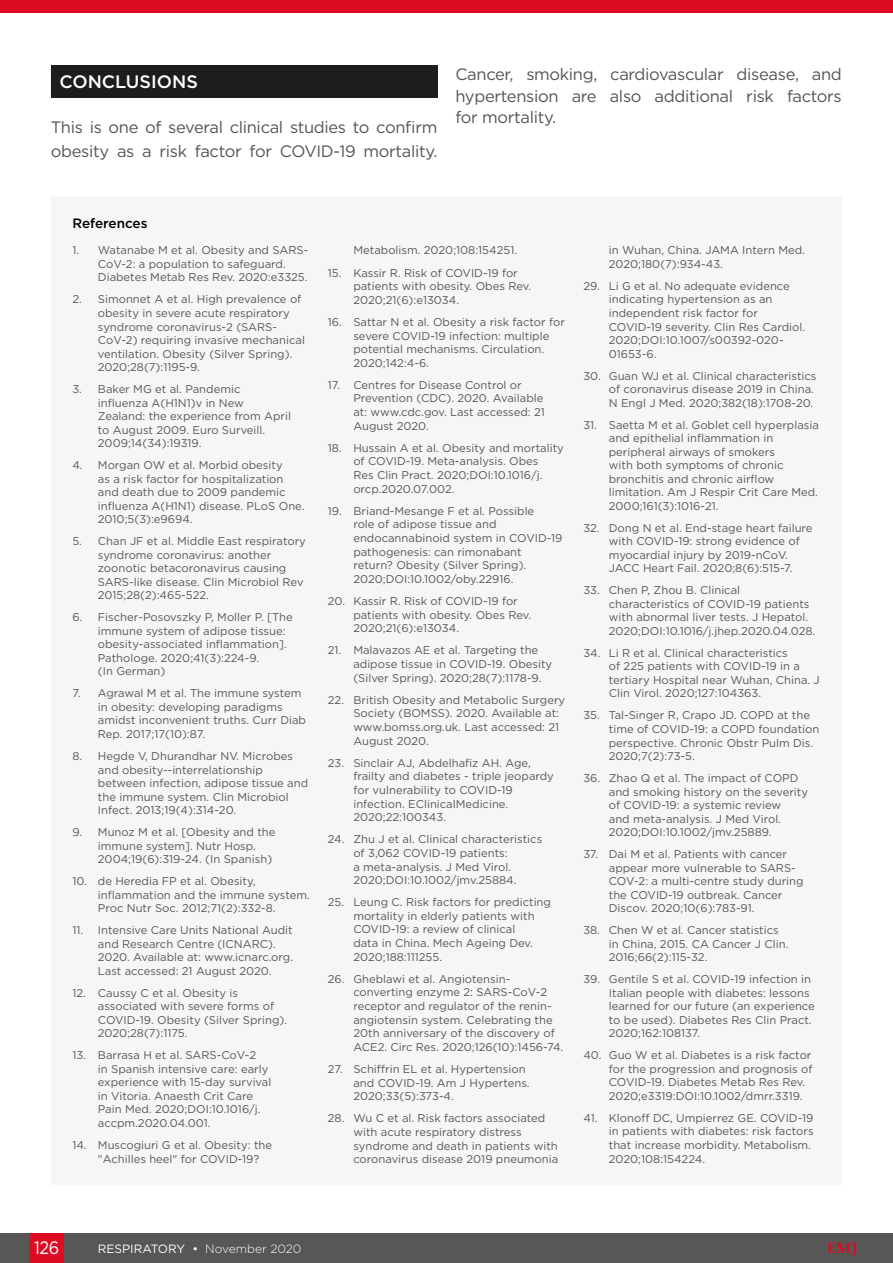
<style>
.page{position:relative;width:893px;height:1263px;background:#fff}
.page>*{position:absolute;margin:0;border:0;box-sizing:border-box;transform-origin:0 0}
.H1__Heading_1{font:500 18px "Gotham";color:#fff}
.t1{font:18px "Gotham";color:#fff;scale:.9 1}
.Body_Text{font:16.5px/21.3px "Gotham";letter-spacing:-.02em;color:#515558}
.t2{font:700 15px "Palatino Linotype";color:#dc0c23}
.t3{font:500 13.5px "Gotham";color:#000}
.t4{font:12px "Gotham";color:#fff}
.t5{font:11.25px/13.5px "Gotham";color:#575756}
.s1{font-weight:300}
</style>
<div class="page">
<div style="left:0;top:1233px;width:893px;height:30px;background:#575756"></div>
<div style="left:30px;top:1233px;width:34px;height:30px;background:#dc0c23"></div>
<div style="left:0;top:0;width:893px;height:13px;background:#dc0c23"></div>
<div style="left:51px;top:196px;width:791px;height:988px;background:#f6f6f6"></div>
<div style="left:51px;top:65px;width:386px;height:33px;background:#1d1d1d"></div>
<p class="H1__Heading_1" style="left:59px;top:70px;width:140px">CONCLUSIONS</p>
<p class="Body_Text" style="left:51px;top:115px;width:388px;line-height:23.7px">This is one of several clinical studies to confirm obesity as a risk factor for COVID-19 mortality.</p>
<p class="Body_Text" style="left:455px;top:63px;width:388px;text-align:justify">Cancer, smoking, cardiovascular disease, and hypertension are also additional risk factors for mortality.</p>
<p class="t3" style="left:72px;top:214px;width:77px">References</p>
<p class="t5" style="left:98px;top:243px;width:212px;text-indent:-26px">1. Watanabe M et al. Obesity and SARS-<br>CoV-2: a population to safeguard.<br>Diabetes Metab Res Rev. 2020:e3325.</p>
<p class="t5" style="left:98px;top:292px;width:209px;text-indent:-26px">2. Simonnet A et al. High prevalence of obesity in severe acute respiratory syndrome coronavirus-2 (SARS-CoV-2) requiring invasive mechanical ventilation. Obesity (Silver Spring).<br>2020;28(7):1195-9.</p>
<p class="t5" style="left:98px;top:382px;width:195px;text-indent:-26px">3. Baker MG et al. Pandemic influenza A(H1N1)v in New<br>Zealand: the experience from April to August 2009. Euro Surveill.<br>2009;14(34):19319.</p>
<p class="t5" style="left:98px;top:458px;width:208px;text-indent:-26px">4. Morgan OW et al. Morbid obesity<br>as a risk factor for hospitalization and death due to 2009 pandemic influenza A(H1N1) disease. PLoS One.<br>2010;5(3):e9694.</p>
<p class="t5" style="left:98px;top:534px;width:209px;text-indent:-26px">5. Chan JF et al. Middle East respiratory syndrome coronavirus: another zoonotic betacoronavirus causing SARS-like disease. Clin Microbiol Rev 2015;28(2):465-522.</p>
<p class="t5" style="left:98px;top:610px;width:196px;text-indent:-26px">6. Fischer-Posovszky P, Moller P. [The immune system of adipose tissue: obesity-associated inflammation].<br>Pathologe. 2020;41(3):224-9.<br>(In German)</p>
<p class="t5" style="left:98px;top:686px;width:210px;text-indent:-26px">7. Agrawal M et al. The immune system in obesity: developing paradigms amidst inconvenient truths. Curr Diab<br>Rep. 2017;17(10):87.</p>
<p class="t5" style="left:98px;top:749px;width:212px;text-indent:-26px">8. Hegde V, Dhurandhar NV. Microbes and obesity--interrelationship between infection, adipose tissue and the immune system. Clin Microbiol Infect. 2013;19(4):314-20.</p>
<p class="t5" style="left:98px;top:825px;width:179px;text-indent:-26px">9. Munoz M et al. [Obesity and the immune system]. Nutr Hosp.<br>2004;19(6):319-24. (In Spanish)</p>
<p class="t5" style="left:98px;top:874px;width:213px;text-indent:-26px">10. de Heredia FP et al. Obesity, inflammation and the immune system.<br>Proc Nutr Soc. 2012;71(2):332-8.</p>
<p class="t5" style="left:98px;top:923px;width:197px;text-indent:-26px">11. Intensive Care Units National Audit and Research Centre (ICNARC).<br>2020. Available at: www.icnarc.org.<br>Last accessed: 21 August 2020.</p>
<p class="t5" style="left:98px;top:986px;width:191px;text-indent:-26px">12. Caussy C et al. Obesity is associated with severe forms of<br>COVID-19. Obesity (Silver Spring).<br>2020;28(7):1175.</p>
<p class="t5" style="left:98px;top:1048px;width:175px;text-indent:-26px">13. Barrasa H et al. SARS-CoV-2<br>in Spanish intensive care: early experience with 15-day survival in Vitoria. Anaesth Crit Care<br>Pain Med. 2020;DOI:10.1016/j. accpm.2020.04.001.</p>
<p class="t5" style="left:98px;top:1138px;width:176px;text-indent:-26px">14. Muscogiuri G et al. Obesity: the "Achilles heel" for COVID-19?</p>
<p class="t5" style="left:353px;top:243px;width:165px">Metabolism. 2020;108:154251.</p>
<p class="t5" style="left:353px;top:265px;width:179px;text-indent:-26px">15. Kassir R. Risk of COVID-19 for patients with obesity. Obes Rev.<br>2020;21(6):e13034.</p>
<p class="t5" style="left:353px;top:315px;width:213px;text-indent:-26px">16. Sattar N et al. Obesity a risk factor for severe COVID-19 infection: multiple potential mechanisms. Circulation.<br>2020;142:4-6.</p>
<p class="t5" style="left:353px;top:378px;width:193px;text-indent:-26px">17. Centres for Disease Control or<br>Prevention (CDC). 2020. Available at: www.cdc.gov. Last accessed: 21<br>August 2020.</p>
<p class="t5" style="left:353px;top:441px;width:212px;text-indent:-26px">18. Hussain A et al. Obesity and mortality of COVID-19. Meta-analysis. Obes<br>Res Clin Pract. 2020;DOI:10.1016/j. orcp.2020.07.002.</p>
<p class="t5" style="left:353px;top:504px;width:211px;text-indent:-26px">19. Briand-Mesange F et al. Possible<br>role of adipose tissue and endocannabinoid system in COVID-19 pathogenesis: can rimonabant return? Obesity (Silver Spring).<br>2020;DOI:10.1002/oby.22916.</p>
<p class="t5" style="left:353px;top:594px;width:179px;text-indent:-26px">20. Kassir R. Risk of COVID-19 for patients with obesity. Obes Rev.<br>2020;21(6):e13034.</p>
<p class="t5" style="left:353px;top:643px;width:200px;text-indent:-26px">21. Malavazos AE et al. Targeting the adipose tissue in COVID-19. Obesity (Silver Spring). 2020;28(7):1178-9.</p>
<p class="t5" style="left:353px;top:693px;width:213px;text-indent:-26px">22. British Obesity and Metabolic Surgery<br>Society (BOMSS). 2020. Available at: www.bomss.org.uk. Last accessed: 21<br>August 2020.</p>
<p class="t5" style="left:353px;top:756px;width:202px;text-indent:-26px">23. Sinclair AJ, Abdelhafiz AH. Age, frailty and diabetes - triple jeopardy for vulnerability to COVID-19 infection. EClinicalMedicine.<br>2020;22:100343.</p>
<p class="t5" style="left:353px;top:832px;width:190px;text-indent:-26px">24. Zhu J et al. Clinical characteristics of 3,062 COVID-19 patients:<br>a meta-analysis. J Med Virol.<br>2020;DOI:10.1002/jmv.25884.</p>
<p class="t5" style="left:353px;top:895px;width:199px;text-indent:-26px">25. Leung C. Risk factors for predicting mortality in elderly patients with<br>COVID-19: a review of clinical<br>data in China. Mech Ageing Dev.<br>2020;188:111255.</p>
<p class="t5" style="left:353px;top:972px;width:211px;text-indent:-26px">26. Gheblawi et al. Angiotensin&shy;converting enzyme 2: SARS-CoV-2 receptor and regulator of the renin&shy;angiotensin system. Celebrating the 20th anniversary of the discovery of ACE2. Circ Res. 2020;126(10):1456-74.</p>
<p class="t5" style="left:353px;top:1062px;width:178px;text-indent:-26px">27. Schiffrin EL et al. Hypertension and COVID-19. Am J Hypertens.<br>2020;33(5):373-4.</p>
<p class="t5" style="left:353px;top:1111px;width:206px;text-indent:-26px">28. Wu C et al. Risk factors associated with acute respiratory distress syndrome and death in patients with coronavirus disease 2019 pneumonia</p>
<p class="t5" style="left:609px;top:243px;width:198px">in Wuhan, China. JAMA Intern Med.<br>2020;180(7):934-43.</p>
<p class="t5" style="left:609px;top:279px;width:198px;text-indent:-26px">29. Li G et al. No adequate evidence indicating hypertension as an independent risk factor for<br>COVID-19 severity. Clin Res Cardiol.<br>2020;DOI:10.1007/s00392-020-<br>01653-6.</p>
<p class="t5" style="left:609px;top:369px;width:209px;text-indent:-26px">30. Guan WJ et al. Clinical characteristics of coronavirus disease 2019 in China.<br>N Engl J Med. 2020;382(18):1708-20.</p>
<p class="t5" style="left:609px;top:418px;width:212px;text-indent:-26px">31. Saetta M et al. Goblet cell hyperplasia and epithelial inflammation in peripheral airways of smokers<br>with both symptoms of chronic bronchitis and chronic airflow limitation. Am J Respir Crit Care Med.<br>2000;161(3):1016-21.</p>
<p class="t5" style="left:609px;top:521px;width:205px;text-indent:-26px">32. Dong N et al. End-stage heart failure with COVID-19: strong evidence of myocardial injury by 2019-nCoV.<br>JACC Heart Fail. 2020;8(6):515-7.</p>
<p class="t5" style="left:609px;top:583px;width:208px;text-indent:-26px">33. Chen P, Zhou B. Clinical characteristics of COVID-19 patients with abnormal liver tests. J Hepatol.<br>2020;DOI:10.1016/j.jhep.2020.04.028.</p>
<p class="t5" style="left:609px;top:646px;width:212px;text-indent:-26px">34. Li R et al. Clinical characteristics<br>of 225 patients with COVID-19 in a tertiary Hospital near Wuhan, China. J Clin Virol. 2020;127:104363.</p>
<p class="t5" style="left:609px;top:708px;width:212px;text-indent:-26px">35. Tal-Singer R, Crapo JD. COPD at the time of COVID-19: a COPD foundation perspective. Chronic Obstr Pulm Dis.<br>2020;7(2):73-5.</p>
<p class="t5" style="left:609px;top:771px;width:201px;text-indent:-26px">36. Zhao Q et al. The impact of COPD and smoking history on the severity of COVID-19: a systemic review<br>and meta-analysis. J Med Virol.<br>2020;DOI:10.1002/jmv.25889.</p>
<p class="t5" style="left:609px;top:847px;width:196px;text-indent:-26px">37. Dai M et al. Patients with cancer appear more vulnerable to SARS-<br>COV-2: a multi-centre study during the COVID-19 outbreak. Cancer<br>Discov. 2020;10(6):783-91.</p>
<p class="t5" style="left:609px;top:923px;width:181px;text-indent:-26px">38. Chen W et al. Cancer statistics in China, 2015. CA Cancer J Clin.<br>2016;66(2):115-32.</p>
<p class="t5" style="left:609px;top:972px;width:207px;text-indent:-26px">39. Gentile S et al. COVID-19 infection in Italian people with diabetes: lessons learned for our future (an experience to be used). Diabetes Res Clin Pract.<br>2020;162:108137.</p>
<p class="t5" style="left:609px;top:1048px;width:205px;text-indent:-26px">40. Guo W et al. Diabetes is a risk factor for the progression and prognosis of COVID-19. Diabetes Metab Res Rev.<br>2020;e3319:DOI:10.1002/dmrr.3319.</p>
<p class="t5" style="left:609px;top:1111px;width:206px;text-indent:-26px">41. Klonoff DC, Umpierrez GE. COVID-19 in patients with diabetes: risk factors that increase morbidity. Metabolism.<br>2020;108:154224.</p>
<h1 class="t1" style="left:34px;top:1236px;width:30px">126</h1>
<p class="t4" style="left:98px;top:1241px;width:205px">RESPIRATORY • <span class="s1">November 2020</span></p>
<h3 class="t2" style="left:827px;top:1238px;width:32px">EMJ</h3>
</div>
